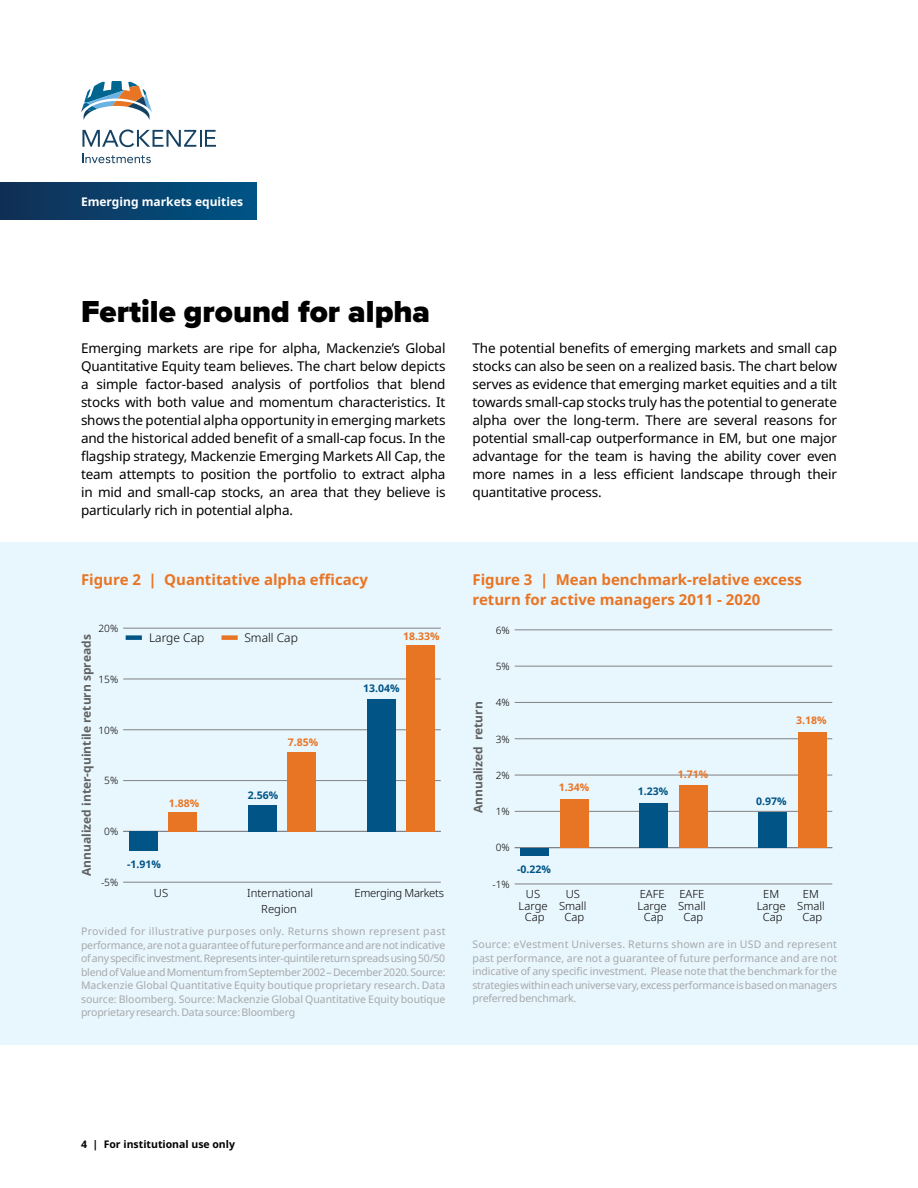
<style>
.page{position:relative;width:918px;height:1188px;background:#fff}
.page>*{position:absolute;margin:0;border:0;box-sizing:border-box;transform-origin:0 0}
.body{font:900 31.5px "Proxima Nova";color:#000}
.Graphs_title{font:700 15px/19.5px "Noto Sans";color:#e87524}
.body-2{font:13.5px/18px "Noto Sans";letter-spacing:-.01em;color:#000;text-align:justify}
.t1{font:700 12px "Noto Sans";color:#606161}
.t2{font:700 12px "Noto Sans";color:#fff}
.t3{font:300 12px "Noto Sans";color:#000}
.t4{font:300 11.25px/11.2px "Noto Sans";color:#000;text-align:center}
.t5{font:300 11.25px "Noto Sans";letter-spacing:-.025em;color:#000}
.Disclaimer{font:10.5px/13.5px "Noto Sans";letter-spacing:-.02em;color:#a7a9ac;text-align:justify}
.t6{font:700 10.5px "Noto Sans";color:#005486}
.t7{font:700 10.5px "Noto Sans";color:#e87524}
.t8{font:700 10.5px "Noto Sans";color:#000}
.t9{font:300 10.05px "Noto Sans";color:#000}
</style>
<div class="page">
<div style="left:0;top:183px;width:256px;height:37px;background:linear-gradient(to right,#122f54,#005485)"></div>
<svg style="left:81px;top:81px;width:71px;height:39px"></svg>
<svg style="left:82px;top:129px;width:134px;height:18px"></svg>
<svg style="left:83px;top:154px;width:68px;height:9px"></svg>
<div style="left:0;top:542px;width:918px;height:503px;background:#e8f6fd"></div>
<div style="left:126px;top:635px;width:16px;height:5px;background:#005486"></div>
<div style="left:222px;top:635px;width:16px;height:5px;background:#e87524"></div>
<hr style="left:123px;top:882px;width:318px;height:1px;background:#808285">
<hr style="left:123px;top:831px;width:318px;height:1px;background:#808285">
<hr style="left:123px;top:780px;width:318px;height:1px;background:#808285">
<hr style="left:123px;top:730px;width:318px;height:1px;background:#808285">
<hr style="left:123px;top:679px;width:318px;height:1px;background:#808285">
<hr style="left:123px;top:628px;width:318px;height:1px;background:#808285">
<div style="left:129px;top:831px;width:28px;height:20px;background:#005486"></div>
<div style="left:168px;top:812px;width:29px;height:19px;background:#e87524"></div>
<div style="left:248px;top:805px;width:28px;height:26px;background:#005486"></div>
<div style="left:288px;top:752px;width:28px;height:79px;background:#e87524"></div>
<div style="left:367px;top:699px;width:29px;height:132px;background:#005486"></div>
<div style="left:407px;top:645px;width:28px;height:186px;background:#e87524"></div>
<hr style="left:515px;top:884px;width:317px;height:1px;background:#808285">
<hr style="left:515px;top:847px;width:317px;height:1px;background:#808285">
<hr style="left:515px;top:811px;width:317px;height:1px;background:#808285">
<hr style="left:515px;top:775px;width:317px;height:1px;background:#808285">
<hr style="left:515px;top:738px;width:317px;height:1px;background:#808285">
<hr style="left:515px;top:702px;width:317px;height:1px;background:#808285">
<hr style="left:515px;top:666px;width:317px;height:1px;background:#808285">
<hr style="left:515px;top:630px;width:317px;height:1px;background:#808285">
<div style="left:520px;top:848px;width:29px;height:8px;background:#005486"></div>
<div style="left:560px;top:799px;width:29px;height:49px;background:#e87524"></div>
<div style="left:639px;top:803px;width:29px;height:45px;background:#005486"></div>
<div style="left:679px;top:786px;width:29px;height:62px;background:#e87524"></div>
<div style="left:758px;top:812px;width:29px;height:36px;background:#005486"></div>
<div style="left:798px;top:732px;width:29px;height:116px;background:#e87524"></div>
<p class="t2" style="left:81px;top:193px;width:164px">Emerging markets equities</p>
<p class="body" style="left:81px;top:288px;width:351px">Fertile ground for alpha</p>
<p class="body-2" style="left:81px;top:340px;width:366px">Emerging markets are ripe for alpha, Mackenzie’s Global Quantitative Equity team believes. The chart below depicts a simple factor-based analysis of portfolios that blend stocks with both value and momentum characteristics. It shows the potential alpha opportunity in emerging markets and the historical added benefit of a small-cap focus. In the flagship strategy, Mackenzie Emerging Markets All Cap, the team attempts to position the portfolio to extract alpha in mid and small-cap stocks, an area that they believe is particularly rich in potential alpha.</p>
<p class="body-2" style="left:472px;top:340px;width:366px">The potential benefits of emerging markets and small cap stocks can also be seen on a realized basis. The chart below serves as evidence that emerging market equities and a tilt towards small-cap stocks truly has the potential to generate alpha over the long-term. There are several reasons for potential small-cap outperformance in EM, but one major advantage for the team is having the ability cover even more names in a less efficient landscape through their quantitative process.</p>
<p class="Graphs_title" style="left:81px;top:570px;width:289px">Figure 2 | Quantitative alpha efficacy</p>
<p class="t9" style="left:99px;top:621px;width:21px">20%</p>
<p class="t1" style="left:78px;top:876px;width:243px;rotate:-90deg">Annualized inter-quintile return spreads</p>
<p class="t9" style="left:99px;top:672px;width:21px">15%</p>
<p class="t9" style="left:99px;top:723px;width:21px">10%</p>
<p class="t9" style="left:104px;top:774px;width:15px">5%</p>
<p class="t9" style="left:104px;top:824px;width:15px">0%</p>
<p class="t9" style="left:101px;top:875px;width:19px">-5%</p>
<p class="t3" style="left:149px;top:629px;width:57px">Large Cap</p>
<p class="t7" style="left:169px;top:795px;width:32px">1.88%</p>
<p class="t6" style="left:127px;top:857px;width:35px">-1.91%</p>
<p class="t3" style="left:244px;top:629px;width:55px">Small Cap</p>
<p class="t7" style="left:288px;top:735px;width:32px">7.85%</p>
<p class="t6" style="left:248px;top:788px;width:32px">2.56%</p>
<p class="t7" style="left:403px;top:629px;width:38px">18.33%</p>
<p class="t6" style="left:363px;top:681px;width:38px">13.04%</p>
<p class="t4" style="left:154px;top:887px;width:16px">US</p>
<p class="t4" style="left:247px;top:887px;width:67px">International</p>
<p class="t5" style="left:355px;top:885px;width:91px">Emerging Markets</p>
<p class="t4" style="left:261px;top:904px;width:37px">Region</p>
<p class="Disclaimer" style="left:81px;top:925px;width:366px">Provided for illustrative purposes only. Returns shown represent past performance, are not a guarantee of future performance and are not indicative of any specific investment. Represents inter-quintile return spreads using 50/50 blend of Value and Momentum from September 2002 – December 2020. Source:<br>Mackenzie Global Quantitative Equity boutique proprietary research. Data source: Bloomberg. Source: Mackenzie Global Quantitative Equity boutique proprietary research. Data source: Bloomberg</p>
<p class="Graphs_title" style="left:472px;top:570px;width:331px">Figure 3 | Mean benchmark-relative excess return for active managers 2011 - 2020</p>
<p class="t9" style="left:496px;top:623px;width:15px">6%</p>
<p class="t9" style="left:496px;top:659px;width:15px">5%</p>
<p class="t1" style="left:470px;top:813px;width:113px;rotate:-90deg">Annualized return</p>
<p class="t9" style="left:496px;top:696px;width:15px">4%</p>
<p class="t9" style="left:496px;top:732px;width:15px">3%</p>
<p class="t9" style="left:496px;top:768px;width:15px">2%</p>
<p class="t9" style="left:496px;top:804px;width:15px">1%</p>
<p class="t7" style="left:559px;top:780px;width:32px">1.34%</p>
<p class="t9" style="left:496px;top:841px;width:15px">0%</p>
<p class="t9" style="left:493px;top:877px;width:19px">-1%</p>
<p class="t6" style="left:517px;top:861px;width:35px">-0.22%</p>
<p class="t4" style="left:519px;top:889px;width:31px">US<br>Large<br>Cap</p>
<p class="t4" style="left:559px;top:889px;width:29px">US<br>Small<br>Cap</p>
<p class="t6" style="left:638px;top:783px;width:32px">1.23%</p>
<p class="t7" style="left:678px;top:767px;width:32px">1.71%</p>
<p class="t4" style="left:638px;top:889px;width:31px">EAFE<br>Large<br>Cap</p>
<p class="t4" style="left:678px;top:889px;width:29px">EAFE<br>Small<br>Cap</p>
<p class="t7" style="left:796px;top:713px;width:32px">3.18%</p>
<p class="t6" style="left:756px;top:794px;width:32px">0.97%</p>
<p class="t4" style="left:757px;top:889px;width:31px">EM<br>Large<br>Cap</p>
<p class="t4" style="left:797px;top:889px;width:29px">EM<br>Small<br>Cap</p>
<p class="Disclaimer" style="left:472px;top:938px;width:366px">Source: eVestment Universes. Returns shown are in USD and represent past performance, are not a guarantee of future performance and are not indicative of any specific investment. Please note that the benchmark for the strategies within each universe vary, excess performance is based on managers preferredbenchmark.</p>
<p class="t8" style="left:81px;top:1136px;width:156px">4 | For institutional use only</p>
</div>
